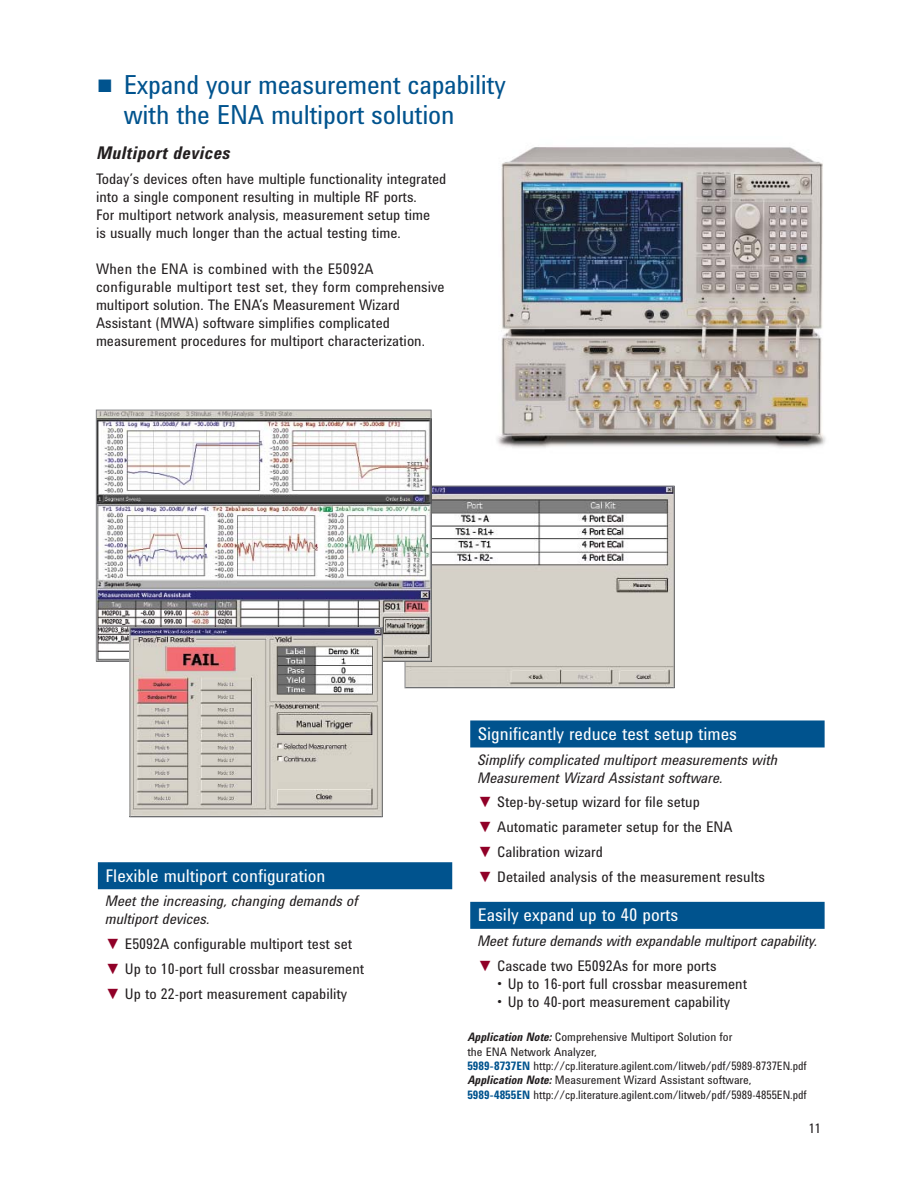
<style>
.page{position:relative;width:918px;height:1188px;background:#fff}
.page>*{position:absolute;margin:0;border:0;box-sizing:border-box;transform-origin:0 0}
.t1{font:27px/30px "Agilent Condensed CFF";letter-spacing:-.01em;color:#00538e}
.t2{font:18px "Agilent Condensed CFF";color:#fff}
.t3{font:italic 700 18px "Agilent Condensed CFF";letter-spacing:.02em;color:#231f20}
.t4{font:15px/18px "Agilent Condensed CFF";color:#231f20}
.t5{font:italic 15px/18px "Agilent Condensed CFF";color:#231f20}
.t6{font:13.5px "Agilent Condensed CFF";color:#231f20}
.t7{font:12px/14.4px "Agilent Condensed CFF";color:#231f20}
.s1{color:#900027}
.s2{font-weight:700;font-style:italic}
.s3{font-weight:700;color:#00538e}
</style>
<div class="page">
<img style="left:407px;top:488px;width:266px;height:198px">
<div style="left:405px;top:486px;width:270px;height:202px;border:1px solid #88898c"></div>
<img style="left:497px;top:147px;width:329px;height:301px">
<div style="left:98px;top:862px;width:354px;height:27px;background:#00538e"></div>
<div style="left:470px;top:720px;width:355px;height:27px;background:#00538e"></div>
<div style="left:470px;top:902px;width:355px;height:27px;background:#00538e"></div>
<img style="left:98px;top:412px;width:331px;height:248px">
<div style="left:96px;top:410px;width:335px;height:252px;border:1px solid #88898c"></div>
<img style="left:132px;top:629px;width:249px;height:186px">
<div style="left:130px;top:627px;width:253px;height:190px;border:1px solid #88898c"></div>
<h1 class="t1" style="left:124px;top:72px;width:383px;text-indent:-27px">■ Expand your measurement capability with the ENA multiport solution</h1>
<p class="t3" style="left:96px;top:146px;width:135px">Multiport devices</p>
<p class="t4" style="left:96px;top:171px;width:352px">Today’s devices often have multiple functionality integrated into a single component resulting in multiple RF ports.<br>For multiport network analysis, measurement setup time<br>is usually much longer than the actual testing time.</p>
<p class="t4" style="left:96px;top:261px;width:350px">When the ENA is combined with the E5092A configurable multiport test set, they form comprehensive multiport solution. The ENA’s Measurement Wizard Assistant (MWA) software simplifies complicated measurement procedures for multiport characterization.</p>
<p class="t2" style="left:105px;top:869px;width:222px">Flexible multiport configuration</p>
<p class="t5" style="left:105px;top:894px;width:254px">Meet the increasing, changing demands of multiport devices.</p>
<p class="t4" style="left:105px;top:936px;width:248px"><span class="s1">▼</span> E5092A configurable multiport test set</p>
<p class="t4" style="left:105px;top:961px;width:260px"><span class="s1">▼</span> Up to 10-port full crossbar measurement</p>
<p class="t4" style="left:105px;top:986px;width:243px"><span class="s1">▼</span> Up to 22-port measurement capability</p>
<p class="t2" style="left:478px;top:727px;width:261px">Significantly reduce test setup times</p>
<p class="t5" style="left:478px;top:752px;width:302px">Simplify complicated multiport measurements with<br>Measurement Wizard Assistant software.</p>
<p class="t4" style="left:478px;top:795px;width:224px"><span class="s1">▼</span> Step-by-setup wizard for file setup</p>
<p class="t4" style="left:478px;top:819px;width:257px"><span class="s1">▼</span> Automatic parameter setup for the ENA</p>
<p class="t4" style="left:478px;top:844px;width:127px"><span class="s1">▼</span> Calibration wizard</p>
<p class="t4" style="left:478px;top:869px;width:289px"><span class="s1">▼</span> Detailed analysis of the measurement results</p>
<p class="t2" style="left:478px;top:909px;width:202px">Easily expand up to 40 ports</p>
<p class="t5" style="left:478px;top:934px;width:341px">Meet future demands with expandable multiport capability.</p>
<p class="t4" style="left:478px;top:958px;width:240px"><span class="s1">▼</span> Cascade two E5092As for more ports</p>
<p class="t4" style="left:497px;top:976px;width:251px">• Up to 16-port full crossbar measurement</p>
<p class="t4" style="left:497px;top:994px;width:234px">• Up to 40-port measurement capability</p>
<p class="t7" style="left:467px;top:1031px;width:341px"><span class="s2">Application Note:</span> Comprehensive Multiport Solution for<br>the ENA Network Analyzer,<br><span class="s3">5989-8737EN</span> http://cp.literature.agilent.com/litweb/pdf/5989-8737EN.pdf <span class="s2">Application Note:</span> Measurement Wizard Assistant software, <span class="s3">5989-4855EN</span> http://cp.literature.agilent.com/litweb/pdf/5989-4855EN.pdf</p>
<p class="t6" style="left:809px;top:1123px;width:14px">11</p>
</div>
